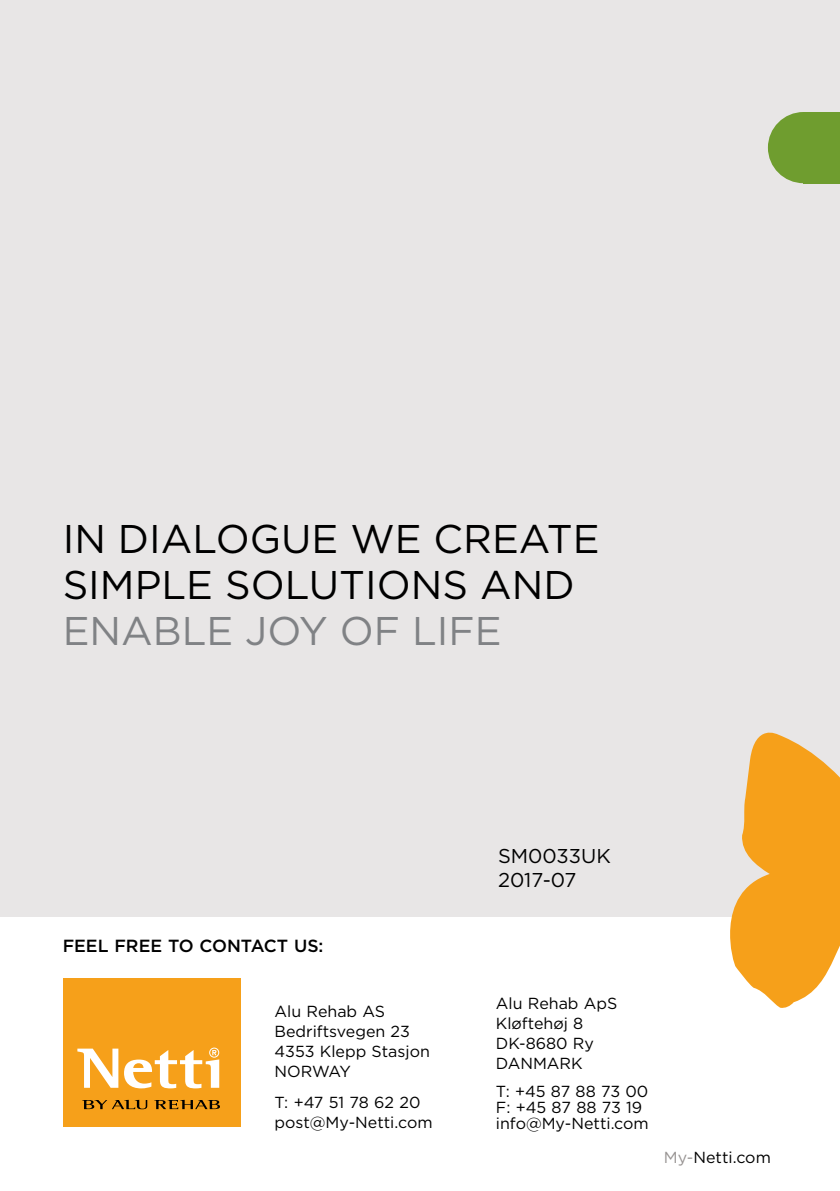
<style>
.page{position:relative;width:840px;height:1191px;background:#fff}
.page>*{position:absolute;margin:0;border:0;box-sizing:border-box;transform-origin:0 0}
.t1{font:40px/46px "Gotham";color:#000}
.t2{font:40px "Gotham";color:#808285}
.t3{font:20px/24px "Gotham";color:#000}
.t4{font:500 17.6px "Gotham";color:#000}
.t5{font:16px/20px "Gotham";color:#000}
.s1{color:#979392}
</style>
<div class="page">
<div style="left:0;top:0;width:839px;height:916px;background:#e8e6e6"></div>
<div style="left:63px;top:978px;width:177px;height:148px;background:#f6a01a"></div>
<svg style="left:154px;top:1099px;width:66px;height:10px"></svg>
<svg style="left:82px;top:1099px;width:65px;height:10px"></svg>
<svg style="left:77px;top:1048px;width:41px;height:39px"></svg>
<svg style="left:124px;top:1047px;width:95px;height:41px"></svg>
<svg style="left:712px;top:732px;width:127px;height:276px;fill:#f6a01a"></svg>
<div style="left:803px;top:112px;width:36px;height:71px;background:#6f9d2f"></div>
<div style="left:767px;top:112px;width:71px;height:71px;background:#6f9d2f;border-radius:50%"></div>
<h1 class="t1" style="left:63px;top:515px;width:538px">in dialogue we create simple solutions and</h1>
<h1 class="t2" style="left:63px;top:605px;width:440px">enable joy of life</h1>
<p class="t4" style="left:63px;top:934px;width:262px">FEEL FREE TO CONTACT US:</p>
<p class="t5" style="left:274px;top:1000px;width:157px">Alu Rehab AS<br>Bedriftsvegen 23<br>4353 Klepp Stasjon<br>NORWAY</p>
<p class="t5" style="left:274px;top:1092px;width:159px">T: +47 51 78 62 20 post@My-Netti.com</p>
<p class="t3" style="left:497px;top:843px;width:114px">SM0033U K<br>2017-07</p>
<p class="t5" style="left:495px;top:993px;width:123px">Alu Rehab ApS<br>Kløftehøj 8<br>DK-8680 Ry<br>DANMARK</p>
<p class="t5" style="left:495px;top:1082px;width:154px;line-height:16px">T: +45 87 88 73 00<br>F: +45 87 88 73 19 info@My-Netti.com</p>
<p class="t5" style="left:663px;top:1146px;width:108px"><span class="s1">My-</span>Netti.com</p>
</div>
